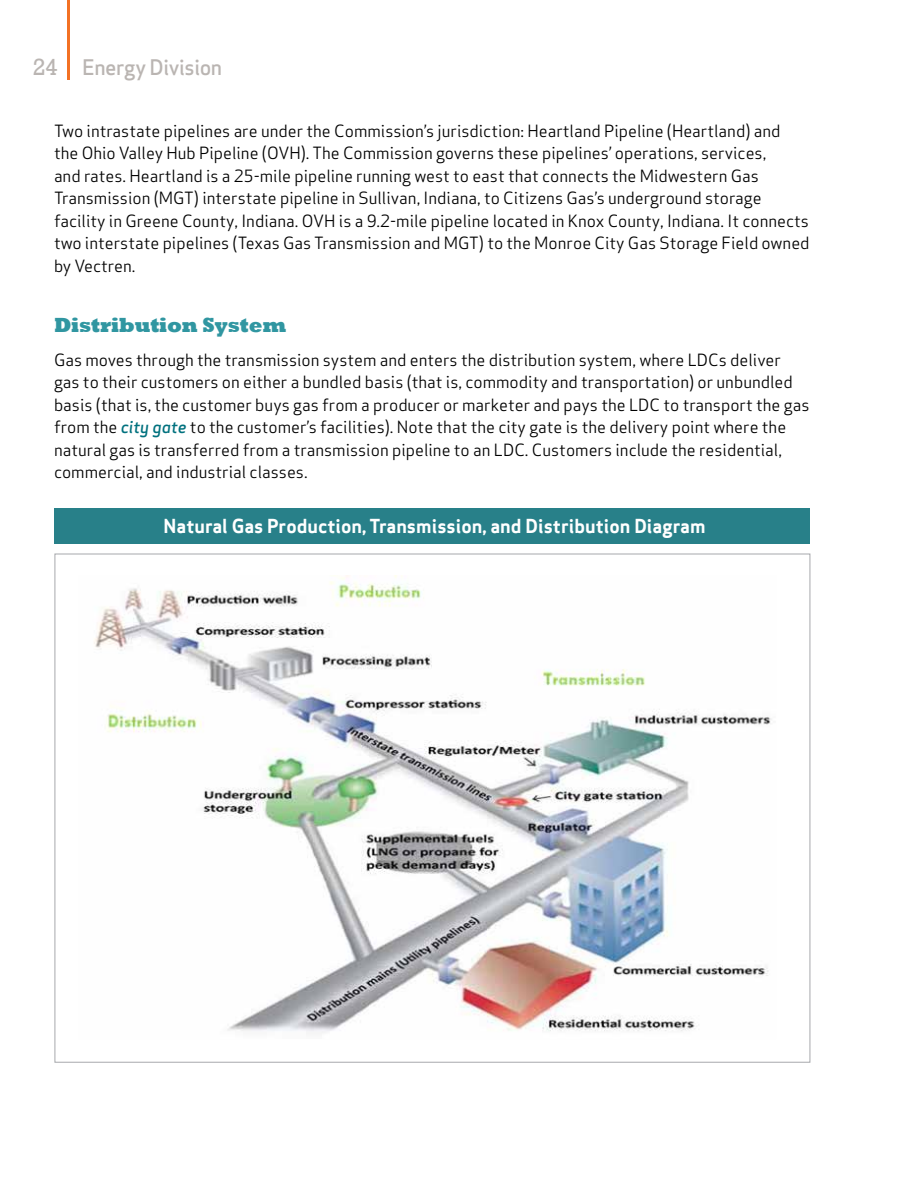
<style>
.page{position:relative;width:918px;height:1188px;background:#fff}
.page>*{position:absolute;margin:0;border:0;box-sizing:border-box;transform-origin:0 0}
.t1{font:800 21px "Rockwell";letter-spacing:-.01em;color:#3096a1;scale:.95 1}
.t2{font:500 21px "Apex Sans";letter-spacing:-.02em;color:#bab5b2}
.t3{font:700 18.9px "Apex Sans";color:#fff}
.t4{font:16.5px/22.5px "Apex Sans";color:#000}
.s1{font-family:"Rockwell";font-weight:400;font-size:24px}
.s2{font-weight:500;font-style:italic;color:#00717e}
</style>
<div class="page">
<hr style="left:917px;top:0;width:1px;height:1188px;background:#000100">
<img style="left:917px;top:0;width:1px;height:951px">
<hr style="left:68px;top:0;width:2px;height:79px;background:#f37124">
<img style="left:94px;top:575px;width:678px;height:458px">
<div style="left:54px;top:508px;width:756px;height:36px;background:#288089"></div>
<p class="t2" style="left:33px;top:49px;width:191px"><span class="s1">24</span> Energy Division</p>
<p class="t4" style="left:54px;top:118px;width:757px">Two intrastate pipelines are under the Commission’s jurisdiction: Heartland Pipeline (Heartland) and<br>the Ohio Valley Hub Pipeline (OVH). The Commission governs these pipelines’ operations, services,<br>and rates. Heartland is a 25-mile pipeline running west to east that connects the Midwestern Gas Transmission (MGT) interstate pipeline in Sullivan, Indiana, to Citizens Gas’s underground storage facility in Greene County, Indiana. OVH is a 9.2-mile pipeline located in Knox County, Indiana. It connects two interstate pipelines (Texas Gas Transmission and MGT) to the Monroe City Gas Storage Field owned by Vectren.</p>
<p class="t1" style="left:54px;top:313px;width:246px">Distribution System</p>
<p class="t4" style="left:54px;top:347px;width:757px">Gas moves through the transmission system and enters the distribution system, where LDCs deliver gas to their customers on either a bundled basis (that is, commodity and transportation) or unbundled basis (that is, the customer buys gas from a producer or marketer and pays the LDC to transport the gas from the <span class="s2">city gate</span> to the customer’s facilities). Note that the city gate is the delivery point where the natural gas is transferred from a transmission pipeline to an LDC. Customers include the residential, commercial, and industrial classes.</p>
<p class="t3" style="left:164px;top:514px;width:543px">Natural Gas Production, Transmission, and Distribution Diagram</p>
</div>
